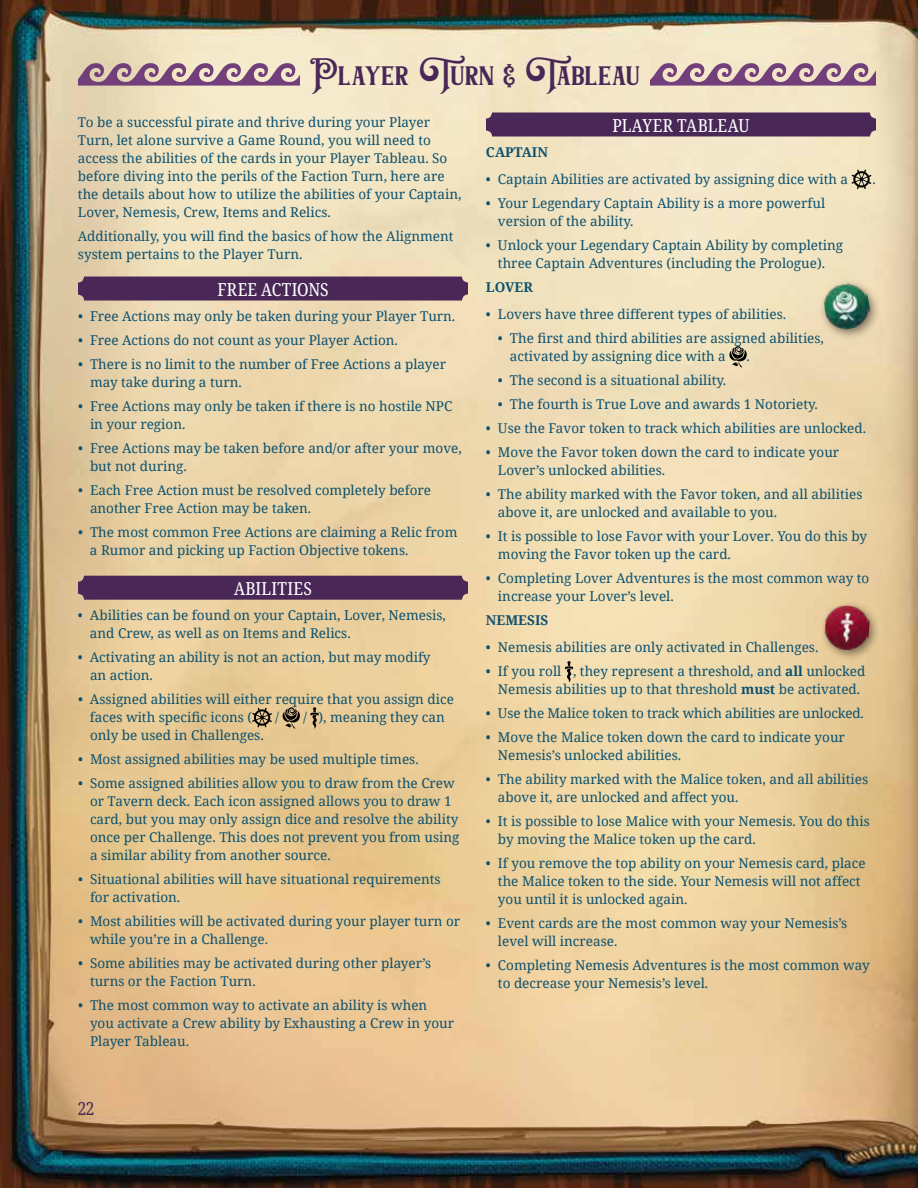
<style>
.page{position:relative;width:918px;height:1188px;background:#fff}
.page>*{position:absolute;margin:0;border:0;box-sizing:border-box;transform-origin:0 0}
.t1{font:39px "Barthez";letter-spacing:-.005em;color:#492757}
.t2{font:condensed 18px "Noto Serif";letter-spacing:.015em;color:#fff}
.t3{font:condensed 18px "Noto Serif";color:#492757}
.t4{font:13.5px/18px "Noto Serif";color:#0c516f}
.t5{font:700 13.5px "Noto Serif";color:#0c516f}
.s1{font-weight:700}
</style>
<div class="page">
<img style="left:0;top:0;width:918px;height:1188px">
<svg style="left:78px;top:63px;width:221px;height:23px;background:#a98699"></svg>
<svg style="left:650px;top:63px;width:226px;height:23px;background:#ab889c"></svg>
<div style="left:78px;top:277px;width:390px;height:24px;background:#492757;border-radius:6px"></div>
<div style="left:486px;top:112px;width:390px;height:24px;background:#492757;border-radius:6px"></div>
<div style="left:78px;top:576px;width:390px;height:24px;background:#492757;border-radius:6px"></div>
<svg style="left:852px;top:169px;width:19px;height:20px"></svg>
<svg style="left:727px;top:346px;width:21px;height:21px"></svg>
<svg style="left:565px;top:661px;width:8px;height:21px"></svg>
<svg style="left:252px;top:708px;width:20px;height:19px"></svg>
<svg style="left:280px;top:707px;width:21px;height:22px"></svg>
<svg style="left:311px;top:707px;width:8px;height:22px"></svg>
<div style="left:819px;top:600px;width:62px;height:61px;background:#000;opacity:.5"></div>
<img style="left:824px;top:604px;width:47px;height:47px">
<div style="left:819px;top:279px;width:61px;height:62px;background:#000;opacity:.5"></div>
<img style="left:821px;top:281px;width:52px;height:51px">
<h1 class="t1" style="left:308px;top:40px;width:333px">Player Turn &amp; Tableau</h1>
<p class="t4" style="left:78px;top:113px;width:385px">To be a successful pirate and thrive during your Player Turn, let alone survive a Game Round, you will need to access the abilities of the cards in your Player Tableau. So before diving into the perils of the Faction Turn, here are the details about how to utilize the abilities of your Captain, Lover, Nemesis, Crew, Items and Relics.</p>
<p class="t4" style="left:78px;top:227px;width:377px">Additionally, you will find the basics of how the Alignment system pertains to the Player Turn.</p>
<h2 class="t2" style="left:217px;top:277px;width:113px">FREE ACTIONS</h2>
<p class="t4" style="left:78px;top:307px;width:379px">• Free Actions may only be taken during your Player Turn.</p>
<p class="t4" style="left:78px;top:331px;width:321px">• Free Actions do not count as your Player Action.</p>
<p class="t4" style="left:90px;top:355px;width:358px;text-indent:-12px">• There is no limit to the number of Free Actions a player may take during a turn.</p>
<p class="t4" style="left:90px;top:397px;width:364px;text-indent:-12px">• Free Actions may only be taken if there is no hostile NPC in your region.</p>
<p class="t4" style="left:90px;top:439px;width:373px;text-indent:-12px">• Free Actions may be taken before and/or after your move, but not during.</p>
<p class="t4" style="left:90px;top:481px;width:343px;text-indent:-12px">• Each Free Action must be resolved completely before another Free Action may be taken.</p>
<p class="t4" style="left:90px;top:523px;width:369px;text-indent:-12px">• The most common Free Actions are claiming a Relic from a Rumor and picking up Faction Objective tokens.</p>
<h2 class="t2" style="left:234px;top:576px;width:79px">ABILITIES</h2>
<p class="t4" style="left:90px;top:606px;width:358px;text-indent:-12px">• Abilities can be found on your Captain, Lover, Nemesis, and Crew, as well as on Items and Relics.</p>
<p class="t4" style="left:90px;top:648px;width:342px;text-indent:-12px">• Activating an ability is not an action, but may modify an action.</p>
<p class="t4" style="left:90px;top:690px;width:366px;text-indent:-12px">• Assigned abilities will either require that you assign dice faces with specific icons (</p>
<p class="t4" style="left:275px;top:708px;width:5px">/</p>
<p class="t4" style="left:303px;top:708px;width:143px">/ ), meaning they can</p>
<p class="t4" style="left:90px;top:726px;width:175px">only be used in Challenges.</p>
<p class="t4" style="left:78px;top:750px;width:342px">• Most assigned abilities may be used multiple times.</p>
<p class="t4" style="left:90px;top:774px;width:371px;text-indent:-12px">• Some assigned abilities allow you to draw from the Crew or Tavern deck. Each icon assigned allows you to draw 1 card, but you may only assign dice and resolve the ability once per Challenge. This does not prevent you from using a similar ability from another source.</p>
<p class="t4" style="left:90px;top:870px;width:352px;text-indent:-12px">• Situational abilities will have situational requirements for activation.</p>
<p class="t4" style="left:90px;top:912px;width:372px;text-indent:-12px">• Most abilities will be activated during your player turn or while you’re in a Challenge.</p>
<p class="t4" style="left:90px;top:954px;width:343px;text-indent:-12px">• Some abilities may be activated during other player’s turns or the Faction Turn.</p>
<p class="t4" style="left:90px;top:996px;width:366px;text-indent:-12px">• The most common way to activate an ability is when you activate a Crew ability by Exhausting a Crew in your<br>Player Tableau.</p>
<h2 class="t3" style="left:78px;top:1096px;width:17px">22</h2>
<h2 class="t2" style="left:612px;top:113px;width:139px">PLAYER TABLEAU</h2>
<p class="t5" style="left:486px;top:143px;width:64px">CAPTAIN</p>
<p class="t4" style="left:486px;top:170px;width:364px">• Captain Abilities are activated by assigning dice with a</p>
<p class="t4" style="left:872px;top:170px;width:5px">.</p>
<p class="t4" style="left:498px;top:194px;width:329px;text-indent:-12px">• Your Legendary Captain Ability is a more powerful version of the ability.</p>
<p class="t4" style="left:486px;top:236px;width:359px;text-align:center">• Unlock your Legendary Captain Ability by completing three Captain Adventures (including the Prologue).</p>
<p class="t5" style="left:486px;top:278px;width:48px">LOVER</p>
<p class="t4" style="left:486px;top:305px;width:302px">• Lovers have three different types of abilities.</p>
<p class="t4" style="left:510px;top:329px;width:316px;text-indent:-12px">• The first and third abilities are assigned abilities, activated by assigning dice with a</p>
<p class="t4" style="left:747px;top:347px;width:5px">.</p>
<p class="t4" style="left:498px;top:371px;width:230px">• The second is a situational ability.</p>
<p class="t4" style="left:498px;top:395px;width:322px">• The fourth is True Love and awards 1 Notoriety.</p>
<p class="t4" style="left:486px;top:419px;width:382px">• Use the Favor token to track which abilities are unlocked.</p>
<p class="t4" style="left:498px;top:443px;width:343px;text-indent:-12px">• Move the Favor token down the card to indicate your<br>Lover’s unlocked abilities.</p>
<p class="t4" style="left:498px;top:485px;width:366px;text-indent:-12px">• The ability marked with the Favor token, and all abilities above it, are unlocked and available to you.</p>
<p class="t4" style="left:498px;top:527px;width:371px;text-indent:-12px">• It is possible to lose Favor with your Lover. You do this by moving the Favor token up the card.</p>
<p class="t4" style="left:498px;top:569px;width:373px;text-indent:-12px">• Completing Lover Adventures is the most common way to increase your Lover’s level.</p>
<p class="t5" style="left:486px;top:611px;width:64px">NEMESIS</p>
<p class="t4" style="left:486px;top:638px;width:334px">• Nemesis abilities are only activated in Challenges.</p>
<p class="t4" style="left:486px;top:662px;width:381px;text-align:center">• If you roll , they represent a threshold, and <span class="s1">all</span> unlocked<br>Nemesis abilities up to that threshold <span class="s1">must</span> be activated.</p>
<p class="t4" style="left:486px;top:704px;width:379px">• Use the Malice token to track which abilities are unlocked.</p>
<p class="t4" style="left:498px;top:728px;width:348px;text-indent:-12px">• Move the Malice token down the card to indicate your<br>Nemesis’s unlocked abilities.</p>
<p class="t4" style="left:498px;top:770px;width:372px;text-indent:-12px">• The ability marked with the Malice token, and all abilities above it, are unlocked and affect you.</p>
<p class="t4" style="left:498px;top:812px;width:373px;text-indent:-12px">• It is possible to lose Malice with your Nemesis. You do this by moving the Malice token up the card.</p>
<p class="t4" style="left:498px;top:854px;width:369px;text-indent:-12px">• If you remove the top ability on your Nemesis card, place the Malice token to the side. Your Nemesis will not affect you until it is unlocked again.</p>
<p class="t4" style="left:498px;top:914px;width:351px;text-indent:-12px">• Event cards are the most common way your Nemesis’s level will increase.</p>
<p class="t4" style="left:498px;top:956px;width:373px;text-indent:-12px">• Completing Nemesis Adventures is the most common way to decrease your Nemesis’s level.</p>
</div>
